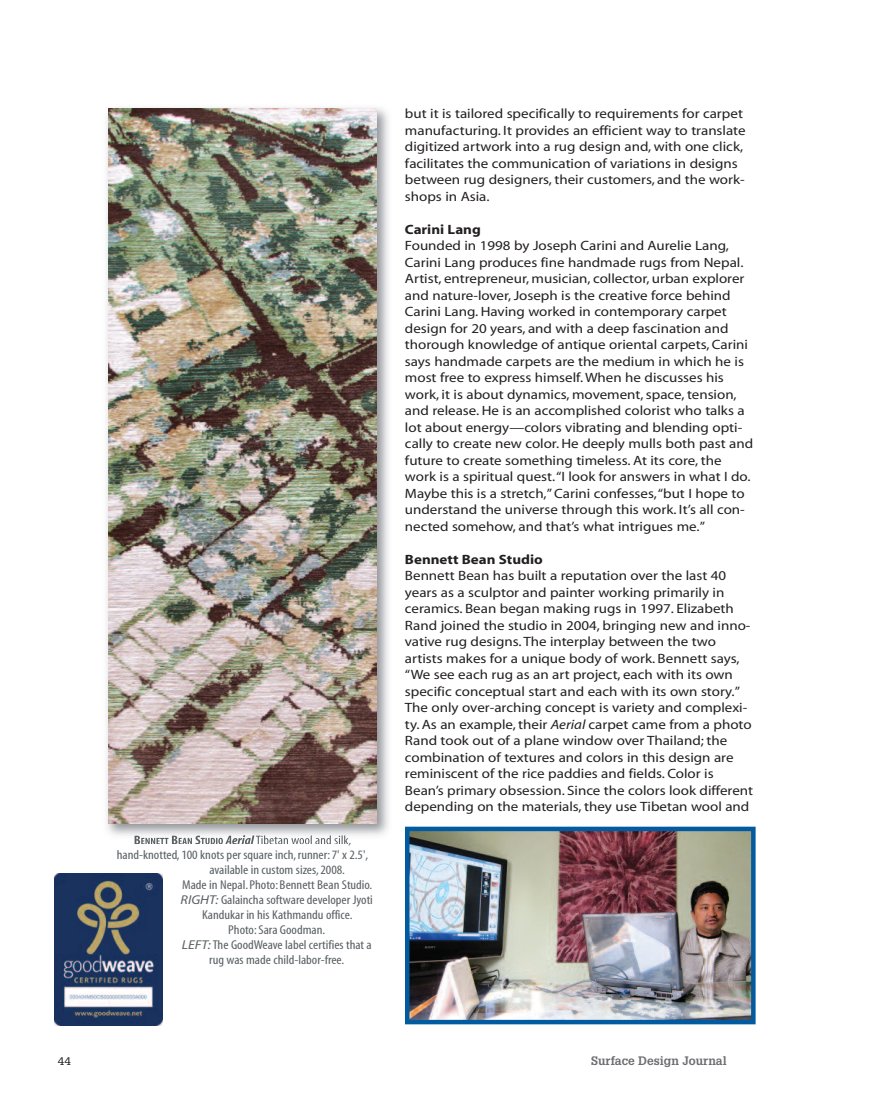
<style>
.page{position:relative;width:891px;height:1107px;background:#fff}
.page>*{position:absolute;margin:0;border:0;box-sizing:border-box;transform-origin:0 0}
.t1{font:13.5px/16.5px "Myriad";color:#231f20;scale:1.11 1}
.t2{font:700 13.5px "Myriad";color:#231f20;scale:1.11 1}
.t3{font:condensed 12.9px "Myriad";color:#5a6063;scale:1.11 1}
.t4{font:700 12px "Glypha";color:#6c6d70}
.t5{font:10.8px "Glypha";color:#231f20;scale:1.11 1}
.s1{font-style:italic;font-stretch:normal}
.s2{font-style:italic}
</style>
<div class="page">
<img style="left:410px;top:832px;width:341px;height:187px">
<div style="left:405px;top:827px;width:351px;height:197px;border:4px solid #025ba0"></div>
<img style="left:106px;top:108px;width:283px;height:735px">
<img style="left:135px;top:836px;width:88px;height:7px">
<img style="left:225px;top:835px;width:29px;height:8px">
<img style="left:256px;top:835px;width:75px;height:8px">
<img style="left:108px;top:109px;width:268px;height:715px">
<img style="left:54px;top:874px;width:109px;height:152px">
<p class="t3" style="left:117px;top:851px;width:228px">hand-knotted, 100 knots per square inch, runner: 7' x 2.5',</p>
<p class="t3" style="left:210px;top:866px;width:124px">available in custom sizes, 2008.</p>
<p class="t3" style="left:182px;top:881px;width:173px">Made in Nepal. Photo: Bennett Bean Studio.</p>
<p class="t3" style="left:181px;top:896px;width:175px"><span class="s1">RIGHT:</span> Galaincha software developer Jyoti</p>
<p class="t3" style="left:202px;top:911px;width:137px">Kandukar in his Kathmandu office.</p>
<p class="t3" style="left:228px;top:926px;width:89px">Photo: Sara Goodman.</p>
<p class="t3" style="left:182px;top:941px;width:173px"><span class="s1">LEFT:</span>The GoodWeave label certifies that a</p>
<p class="t3" style="left:209px;top:956px;width:123px">rug was made child-labor-free.</p>
<p class="t1" style="left:405px;top:107px;width:308px">but it is tailored specifically to requirements for carpet manufacturing. It provides an efficient way to translate digitized artwork into a rug design and, with one click, facilitates the communication of variations in designs between rug designers, their customers, and the work&shy;shops in Asia.</p>
<p class="t2" style="left:405px;top:224px;width:70px">Carini Lang</p>
<p class="t1" style="left:405px;top:239px;width:315px">Founded in 1998 by Joseph Carini and Aurelie Lang, Carini Lang produces fine handmade rugs from Nepal.<br>Artist, entrepreneur, musician, collector, urban explorer and nature-lover, Joseph is the creative force behind Carini Lang. Having worked in contemporary carpet design for 20 years, and with a deep fascination and thorough knowledge of antique oriental carpets, Carini says handmade carpets are the medium in which he is most free to express himself. When he discusses his work, it is about dynamics, movement, space, tension, and release. He is an accomplished colorist who talks a lot about energy—colors vibrating and blending opti&shy;cally to create new color. He deeply mulls both past and future to create something timeless. At its core, the work is a spiritual quest. “I look for answers in what I do.<br>Maybe this is a stretch,” Carini confesses, “but I hope to understand the universe through this work. It’s all con&shy;nected somehow, and that’s what intrigues me.”</p>
<p class="t2" style="left:405px;top:554px;width:126px">Bennett Bean Studio</p>
<p class="t1" style="left:405px;top:569px;width:315px">Bennett Bean has built a reputation over the last 40 years as a sculptor and painter working primarily in ceramics. Bean began making rugs in 1997. Elizabeth Rand joined the studio in 2004, bringing new and inno&shy;vative rug designs. The interplay between the two artists makes for a unique body of work. Bennett says, “We see each rug as an art project, each with its own specific conceptual start and each with its own story.” The only over-arching concept is variety and complexi&shy;ty. As an example, their <span class="s2">Aerial</span> carpet came from a photo Rand took out of a plane window over Thailand; the combination of textures and colors in this design are reminiscent of the rice paddies and fields. Color is Bean’s primary obsession. Since the colors look different depending on the materials, they use Tibetan wool and</p>
<p class="t5" style="left:58px;top:1055px;width:14px">44</p>
<p class="t4" style="left:591px;top:1054px;width:137px">Surface Design Journal</p>
</div>
